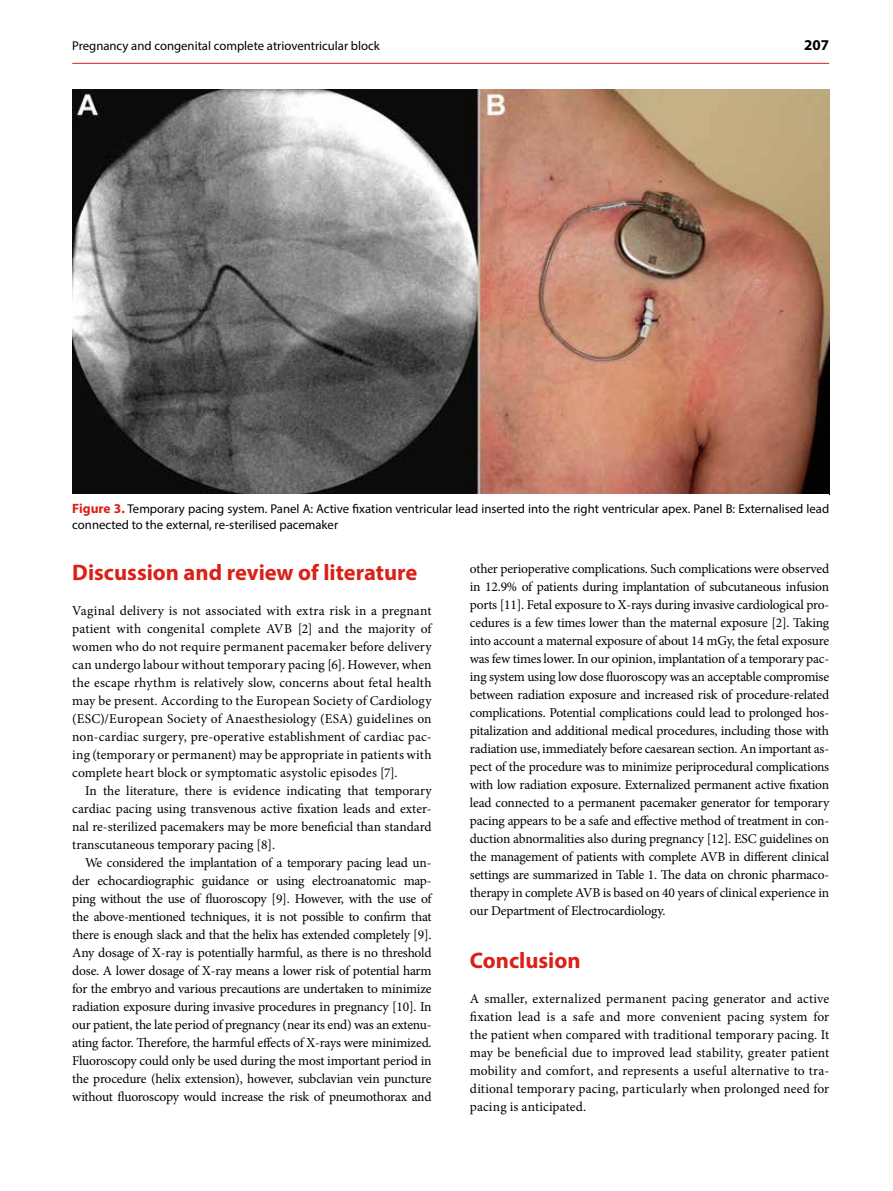
<style>
.page{position:relative;width:893px;height:1191px;background:#fff}
.page>*{position:absolute;margin:0;border:0;box-sizing:border-box;transform-origin:0 0}
.t1{font:700 22.5px "Myriad Pro";color:#da2118}
.t2{font:700 15px "Myriad Pro";color:#000}
.t3{font:13.5px/18px "Minion Pro";letter-spacing:-.005em;color:#000;text-align:justify}
.t4{font:12.75px/16.5px "Myriad Pro";color:#000}
.s1{font-weight:700;font-size:13.5px;color:#da2118}
</style>
<div class="page">
<hr style="left:72px;top:63px;width:757px;height:1px;background:#da2118">
<img style="left:72px;top:89px;width:757px;height:405px">
<p class="t4" style="left:72px;top:37px;width:309px">Pregnancy and congenital complete atrioventricular block</p>
<p class="t2" style="left:804px;top:35px;width:26px">207</p>
<p class="t4" style="left:72px;top:500px;width:758px"><span class="s1">Figure 3.</span> Temporary pacing system. Panel A: Active fixation ventricular lead inserted into the right ventricular apex. Panel B: Externalised lead connected to the external, re‑sterilised pacemaker</p>
<h1 class="t1" style="left:72px;top:558px;width:347px">Discussion and review of literature</h1>
<p class="t3" style="left:72px;top:602px;width:361px">Vaginal delivery is not associated with extra risk in a pregnant patient with congenital complete AVB [2] and the majority of women who do not require permanent pacemaker before delivery can undergo labour without temporary pacing [6]. However, when the escape rhythm is relatively slow, concerns about fetal health may be present. According to the European Society of Cardiology (ESC)/European Society of Anaesthesiology (ESA) guidelines on non‑cardiac surgery, pre‑operative establishment of cardiac pac‑ ing (temporary or permanent) may be appropriate in patients with complete heart block or symptomatic asystolic episodes [7].</p>
<p class="t3" style="left:72px;top:782px;width:361px;text-indent:13px">In the literature, there is evidence indicating that temporary cardiac pacing using transvenous active fixation leads and exter‑ nal re‑sterilized pacemakers may be more beneficial than standard transcutaneous temporary pacing [8].</p>
<p class="t3" style="left:72px;top:854px;width:361px;text-indent:13px">We considered the implantation of a temporary pacing lead un‑ der echocardiographic guidance or using electroanatomic map‑ ping without the use of fluoroscopy [9]. However, with the use of the above‑mentioned techniques, it is not possible to confirm that there is enough slack and that the helix has extended completely [9].<br>Any dosage of X‑ray is potentially harmful, as there is no threshold dose. A lower dosage of X‑ray means a lower risk of potential harm for the embryo and various precautions are undertaken to minimize radiation exposure during invasive procedures in pregnancy [10]. In our patient, the late period of pregnancy (near its end) was an extenu‑ ating factor. Therefore, the harmful effects of X‑rays were minimized.<br>Fluoroscopy could only be used during the most important period in the procedure (helix extension), however, subclavian vein puncture without fluoroscopy would increase the risk of pneumothorax and</p>
<p class="t3" style="left:470px;top:560px;width:361px">other perioperative complications. Such complications were observed in 12.9% of patients during implantation of subcutaneous infusion ports [11]. Fetal exposure to X‑rays during invasive cardiological pro‑ cedures is a few times lower than the maternal exposure [2]. Taking into account a maternal exposure of about 14 mGy, the fetal exposure was few times lower. In our opinion, implantation of a temporary pac‑ ing system using low dose fluoroscopy was an acceptable compromise between radiation exposure and increased risk of procedure‑related complications. Potential complications could lead to prolonged hos‑ pitalization and additional medical procedures, including those with radiation use, immediately before caesarean section. An important as‑ pect of the procedure was to minimize periprocedural complications with low radiation exposure. Externalized permanent active fixation lead connected to a permanent pacemaker generator for temporary pacing appears to be a safe and effective method of treatment in con‑ duction abnormalities also during pregnancy [12]. ESC guidelines on the management of patients with complete AVB in different clinical settings are summarized in Table 1. The data on chronic pharmaco‑ therapy in complete AVB is based on 40 years of clinical experience in our Department of Electrocardiology.</p>
<h1 class="t1" style="left:470px;top:945px;width:112px">Conclusion</h1>
<p class="t3" style="left:470px;top:989px;width:361px">A smaller, externalized permanent pacing generator and active fixation lead is a safe and more convenient pacing system for the patient when compared with traditional temporary pacing. It may be beneficial due to improved lead stability, greater patient mobility and comfort, and represents a useful alternative to tra‑ ditional temporary pacing, particularly when prolonged need for pacing is anticipated.</p>
</div>
